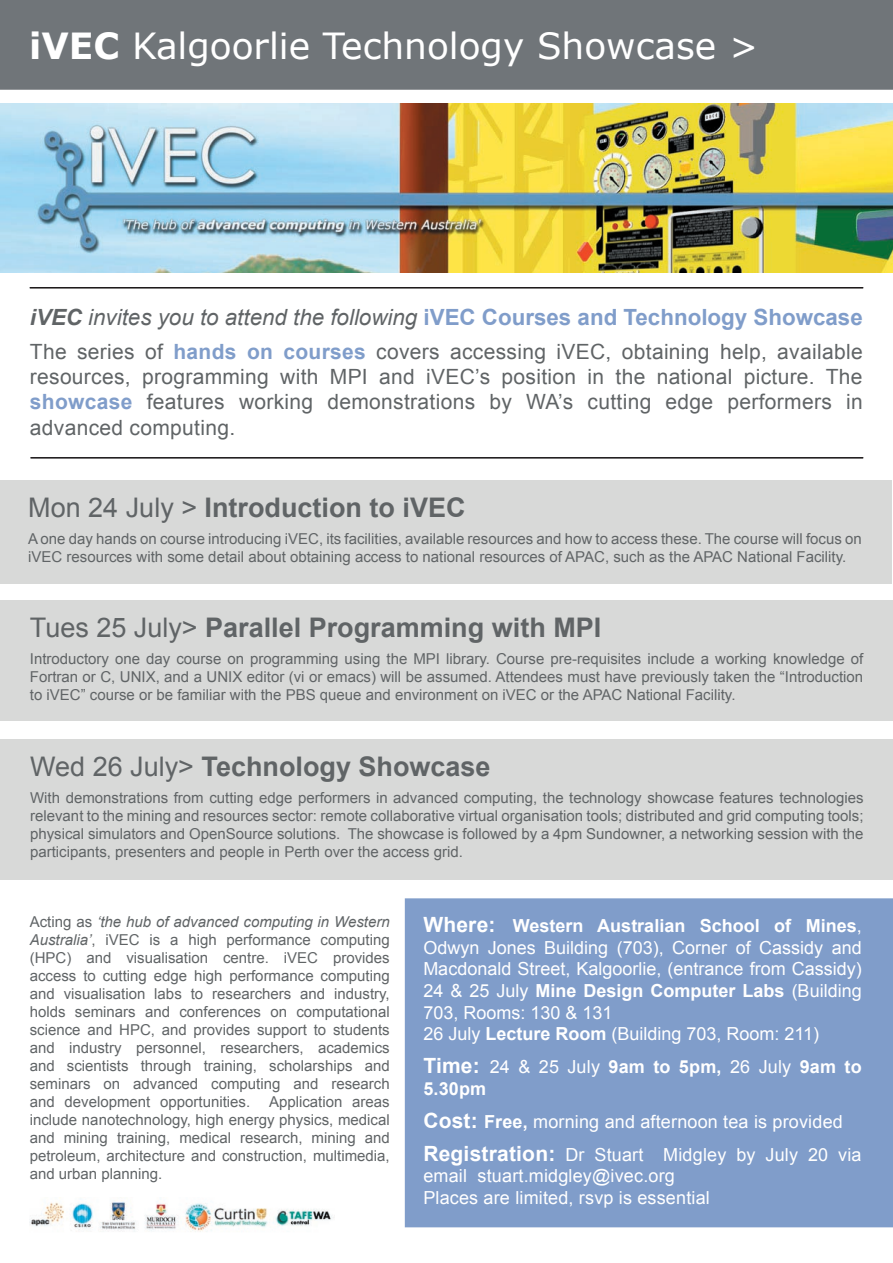
<style>
.page{position:relative;width:893px;height:1263px;background:#fff}
.page>*{position:absolute;margin:0;border:0;box-sizing:border-box;transform-origin:0 0}
.t1{font:36px "Verdana";color:#fff}
.t2{font:700 27px "Arial";color:#606466}
.t3{font:700 22.35px "Arial";color:#809dca}
.t4{font:21px/25.2px "Arial";letter-spacing:.015em;color:#606466;text-align:justify}
.t5{font:18px/21.6px "Arial";color:#fff}
.t6{font:700 18px/21.6px "Arial";color:#fff}
.t7{font:15px/18px "Arial";color:#606466;text-align:justify}
.s1{font-weight:700}
.s2{font-style:italic;color:#606466}
.s3{font-weight:400;font-style:italic;color:#606466}
.s4{font-weight:700;color:#809dca}
.s5{font-weight:400}
.s6{font-style:italic}
.s7{font-weight:700;font-size:21px}
.s8{font-size:21px}
</style>
<div class="page">
<div style="left:406px;top:899px;width:486px;height:327px;background:#809dca"></div>
<hr style="left:405px;top:899px;width:1px;height:327px;background:#809dca">
<hr style="left:406px;top:1226px;width:486px;height:1px;background:#809dca">
<hr style="left:891px;top:899px;width:2px;height:327px;background:#809dca">
<hr style="left:406px;top:898px;width:486px;height:2px;background:#809dca">
<div style="left:0;top:0;width:893px;height:89px;background:#707579"></div>
<hr style="left:0;top:88px;width:893px;height:2px;background:#707579">
<div style="left:0;top:481px;width:891px;height:103px;background:#d8d9d8"></div>
<svg style="left:30px;top:287px;width:833px;height:1px"></svg>
<svg style="left:31px;top:457px;width:832px;height:2px;background:#4d4b4c"></svg>
<img style="left:30px;top:1197px;width:302px;height:35px">
<div style="left:0;top:600px;width:893px;height:121px;background:#d8d9d8"></div>
<div style="left:0;top:739px;width:893px;height:140px;background:#d8d9d8"></div>
<img style="left:0;top:103px;width:893px;height:170px">
<h1 class="t1" style="left:29px;top:23px;width:731px"><span class="s1">iVEC</span> Kalgoorlie Technology Showcase &gt;</h1>
<h3 class="t3" style="left:30px;top:302px;width:834px"><span class="s2">iVEC</span> <span class="s3">invites you to attend the following</span> iVEC Courses and Technology Showcase</h3>
<p class="t4" style="left:30px;top:339px;width:834px">The series of <span class="s4">hands on courses</span> covers accessing iVEC, obtaining help, available resources, programming with MPI and iVEC’s position in the national picture. The <span class="s4">showcase</span> features working demonstrations by WA’s cutting edge performers in advanced computing.</p>
<h2 class="t2" style="left:28px;top:490px;width:439px"><span class="s5">Mon 24 July &gt;</span> Introduction to iVEC</h2>
<p class="t7" style="left:28px;top:530px;width:835px">A one day hands on course introducing iVEC, its facilities, available resources and how to access these. The course will focus on iVEC resources with some detail about obtaining access to national resources of APAC, such as the APAC National Facility.</p>
<h2 class="t2" style="left:30px;top:610px;width:573px"><span class="s5">Tues 25 July&gt;</span> Parallel Programming with MPI</h2>
<p class="t7" style="left:30px;top:650px;width:835px">Introductory one day course on programming using the MPI library. Course pre-requisites include a working knowledge of Fortran or C, UNIX, and a UNIX editor (vi or emacs) will be assumed. Attendees must have previously taken the “Introduction to iVEC” course or be familiar with the PBS queue and environment on iVEC or the APAC National Facility.</p>
<h2 class="t2" style="left:30px;top:748px;width:462px"><span class="s5">Wed 26 July&gt;</span> Technology Showcase</h2>
<p class="t7" style="left:30px;top:788px;width:835px">With demonstrations from cutting edge performers in advanced computing, the technology showcase features technologies relevant to the mining and resources sector: remote collaborative virtual organisation tools; distributed and grid computing tools; physical simulators and OpenSource solutions. The showcase is followed by a 4pm Sundowner, a networking session with the participants, presenters and people in Perth over the access grid.</p>
<p class="t7" style="left:30px;top:913px;width:362px">Acting as <span class="s6">‘the hub of advanced computing in Western Australia’</span>, iVEC is a high performance computing (HPC) and visualisation centre. iVEC provides access to cutting edge high performance computing and visualisation labs to researchers and industry, holds seminars and conferences on computational science and HPC, and provides support to students and industry personnel, researchers, academics and scientists through training, scholarships and seminars on advanced computing and research and development opportunities.</p>
<p class="t7" style="left:30px;top:1093px;width:362px;text-indent:239px">Application areas include nanotechnology, high energy physics, medical and mining training, medical research, mining and petroleum, architecture and construction, multimedia, and urban planning.</p>
<p class="t5" style="left:423px;top:915px;width:440px"><span class="s7">Where:</span> <span class="s1">Western Australian School of Mines</span>, Odwyn Jones Building (703), Corner of Cassidy and Macdonald Street, Kalgoorlie, (entrance from Cassidy)<br>24 &amp; 25 July <span class="s1">Mine Design Computer Labs</span> (Building 703, Rooms: 130 &amp; 131<br>26 July <span class="s1">Lecture Room</span> (Building 703, Room: 211)</p>
<p class="t6" style="left:423px;top:1057px;width:440px"><span class="s8">Time:</span> <span class="s5">24 &amp; 25 July</span> 9am to 5pm, <span class="s5">26 July</span> 9am to<br>5.30pm</p>
<p class="t5" style="left:423px;top:1105px;width:440px;line-height:33px"><span class="s7">Cost:</span> <span class="s1">Free,</span> morning and afternoon tea is provided<br><span class="s7">Registration:</span> Dr Stuart Midgley by July 20 via</p>
<p class="t5" style="left:423px;top:1165px;width:288px">email stuart.midgley@ivec.org<br>Places are limited, rsvp is essential</p>
</div>
